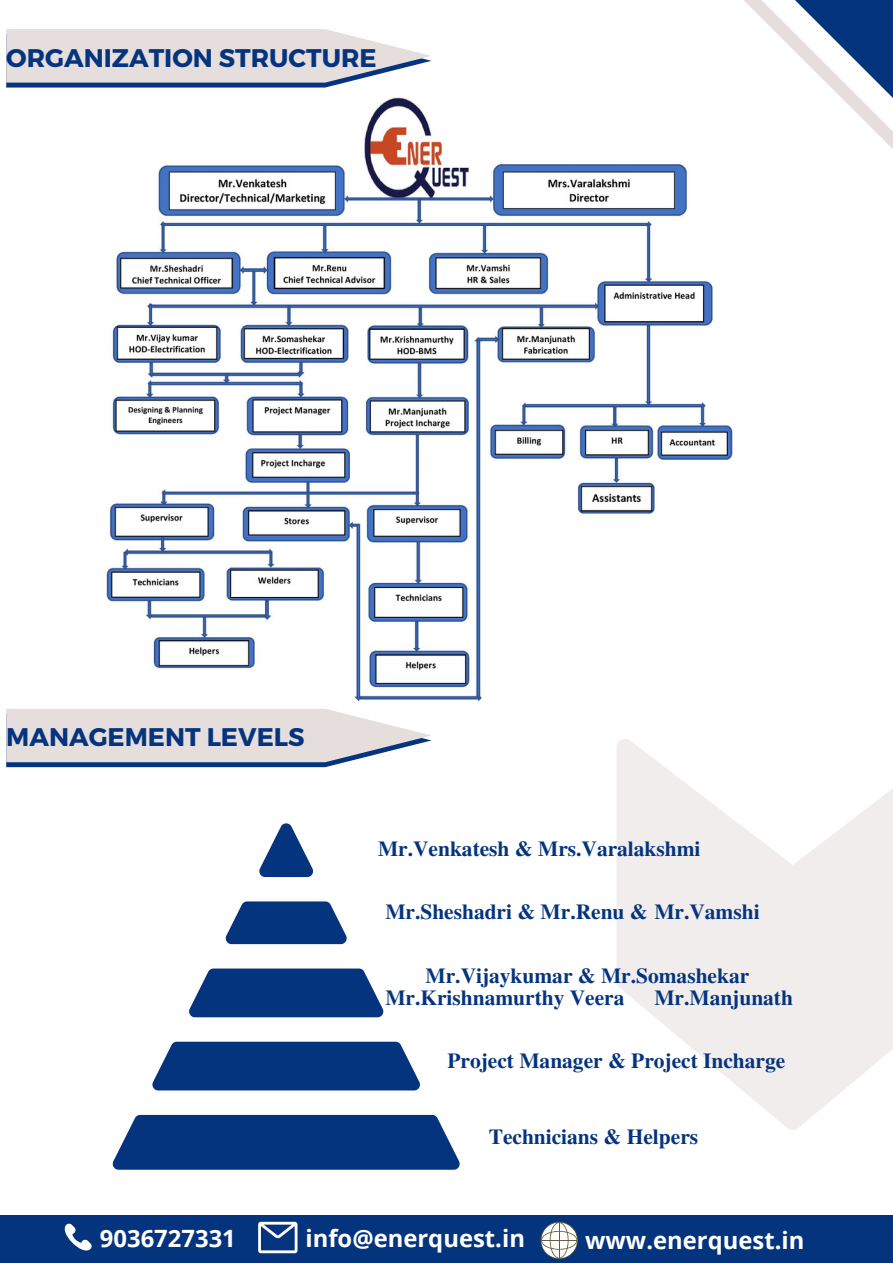
<style>
.page{position:relative;width:893px;height:1264px;background:#fff}
.page>*{position:absolute;margin:0;border:0;box-sizing:border-box;transform-origin:0 0}
.t1{font:700 25.5px "Montserrat";color:#05347e}
.t2{font:700 23.85px "Open Sans";color:#fff}
.t3{font:700 21.45px/21.9px "Te X Gyre Termes";color:#05347e}
</style>
<div class="page">
<div style="left:0;top:1215px;width:892px;height:47px;background:#05347e"></div>
<svg style="left:64px;top:1223px;width:28px;height:28px"></svg>
<svg style="left:258px;top:1221px;width:39px;height:32px"></svg>
<svg style="left:540px;top:1221px;width:37px;height:37px"></svg>
<hr style="left:558px;top:1222px;width:1px;height:35px;background:#665d3c">
<hr style="left:541px;top:1239px;width:36px;height:1px;background:#665d3c">
<svg style="left:744px;top:0;width:148px;height:148px"></svg>
<svg style="left:6px;top:29px;width:425px;height:59px;background:#d6d3d9"></svg>
<img style="left:106px;top:97px;width:627px;height:605px">
<svg style="left:6px;top:709px;width:425px;height:58px;background:#d6d2d9"></svg>
<svg style="left:259px;top:823px;width:54px;height:54px"></svg>
<svg style="left:226px;top:901px;width:120px;height:43px;background:#254e8e"></svg>
<svg style="left:189px;top:968px;width:194px;height:49px;background:#1e488b"></svg>
<svg style="left:152px;top:1041px;width:268px;height:49px;background:#194488"></svg>
<svg style="left:113px;top:1114px;width:346px;height:55px;background:#174387"></svg>
<svg style="left:617px;top:739px;width:275px;height:391px;fill:#f2eded"></svg>
<p class="t1" style="left:6px;top:41px;width:372px">ORGANIZATION STRUCTURE</p>
<p class="t1" style="left:6px;top:720px;width:300px">MANAGEMENT LEVELS</p>
<p class="t3" style="left:378px;top:836px;width:324px">Mr.Venkatesh &amp; Mrs.Varalakshmi</p>
<p class="t3" style="left:385px;top:900px;width:376px">Mr.Sheshadri &amp; Mr.Renu &amp; Mr.Vamshi</p>
<p class="t3" style="left:385px;top:963px;width:365px;text-indent:40px">Mr.Vijaykumar &amp; Mr.Somashekar<br>Mr.Krishnamurthy Veera</p>
<p class="t3" style="left:654px;top:985px;width:140px">Mr.Manjunath</p>
<p class="t3" style="left:447px;top:1048px;width:339px">Project Manager &amp; Project Incharge</p>
<p class="t3" style="left:488px;top:1125px;width:211px">Technicians &amp; Helpers</p>
<p class="t2" style="left:100px;top:1221px;width:137px">9036727331</p>
<p class="t2" style="left:305px;top:1221px;width:221px">info@enerquest.in</p>
<p class="t2" style="left:585px;top:1223px;width:221px">www.enerquest.in</p>
</div>
